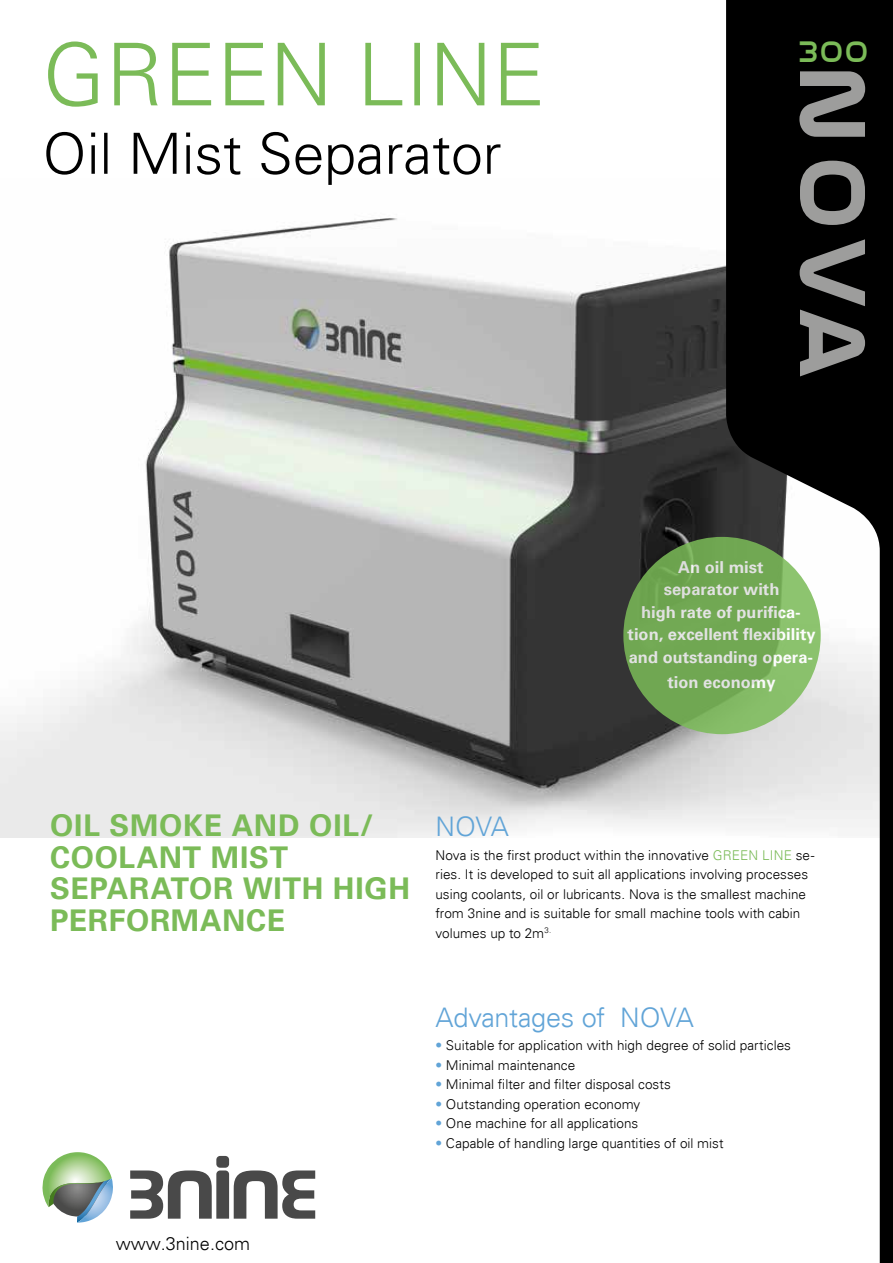
<style>
.page{position:relative;width:893px;height:1263px;background:#fff}
.page>*{position:absolute;margin:0;border:0;box-sizing:border-box;transform-origin:0 0}
.t1{font:90px "Nasalization Rg";color:#9d9d9c}
.t2{font:300 87px "Univers";color:#7bbb58}
.t3{font:300 57px "Univers";color:#000}
.t4{font:700 30px/31.5px "Univers";letter-spacing:.025em;color:#7bbb58}
.t5{font:30px "Nasalization Rg";color:#7bbb58}
.t6{font:300 27px "Univers";letter-spacing:-.01em;color:#61a4d7}
.t7{font:300 18px "Univers";color:#000}
.t8{font:700 16.5px/22.5px "Univers";color:#fff;text-align:center}
.t9{font:300 13.5px/19.5px "Univers";letter-spacing:.005em;color:#000}
.s1{color:#7bbb58}
.s2{color:#61a4d7}
</style>
<div class="page">
<img style="left:0;top:218px;width:726px;height:619px">
<svg style="left:726px;top:0;width:167px;height:1263px"></svg>
<svg style="left:798px;top:69px;width:69px;height:70px;background:#272727"></svg>
<svg style="left:798px;top:159px;width:68px;height:67px;background:#222"></svg>
<svg style="left:798px;top:237px;width:69px;height:142px;background:#1c1c1c"></svg>
<svg style="left:42px;top:1152px;width:71px;height:70px"></svg>
<div style="left:216px;top:1156px;width:13px;height:12px;background:#494949;border-radius:4px"></div>
<svg style="left:130px;top:1170px;width:185px;height:49px"></svg>
<svg style="left:623px;top:537px;width:198px;height:197px;background:#76ad58"></svg>
<h2 class="t2" style="left:43px;top:22px;width:504px">GREEN LINE</h2>
<h3 class="t3" style="left:43px;top:119px;width:461px">Oil Mist Separator</h3>
<h3 class="t5" style="left:799px;top:35px;width:71px">3oo</h3>
<h1 class="t1" style="left:885px;top:68px;width:309px;rotate:90deg">Nova</h1>
<p class="t8" style="left:628px;top:556px;width:190px">An oil mist<br>separator with<br>high rate of purifica&shy;tion, excellent flexibility and outstanding opera-</p>
<p class="t8" style="left:667px;top:672px;width:110px">tion economy</p>
<h3 class="t4" style="left:50px;top:811px;width:361px">OIL SMOKE AND OIL/<br>COOLANT MIST<br>SEPARATOR WITH HIGH<br>PERFORMANCE</h3>
<h3 class="t6" style="left:435px;top:810px;width:75px">NOVA</h3>
<p class="t9" style="left:435px;top:845px;width:381px">Nova is the first product within the innovative <span class="s1">GREEN LINE</span> se&shy;ries. It is developed to suit all applications involving processes using coolants, oil or lubricants. Nova is the smallest machine from 3nine and is suitable for small machine tools with cabin volumes up to 2m<sup>3.</sup></p>
<h3 class="t6" style="left:435px;top:1001px;width:260px">Advantages of NOVA</h3>
<p class="t9" style="left:435px;top:1036px;width:357px"><span class="s2">•</span> Suitable for application with high degree of solid particles</p>
<p class="t9" style="left:435px;top:1055px;width:141px"><span class="s2">•</span> Minimal maintenance</p>
<p class="t9" style="left:435px;top:1075px;width:237px"><span class="s2">•</span> Minimal filter and filter disposal costs</p>
<p class="t9" style="left:435px;top:1094px;width:206px"><span class="s2">•</span> Outstanding operation economy</p>
<p class="t9" style="left:435px;top:1114px;width:204px"><span class="s2">•</span> One machine for all applications</p>
<p class="t9" style="left:435px;top:1133px;width:290px"><span class="s2">•</span> Capable of handling large quantities of oil mist</p>
<h3 class="t7" style="left:116px;top:1232px;width:136px">www.3nine.com</h3>
</div>
